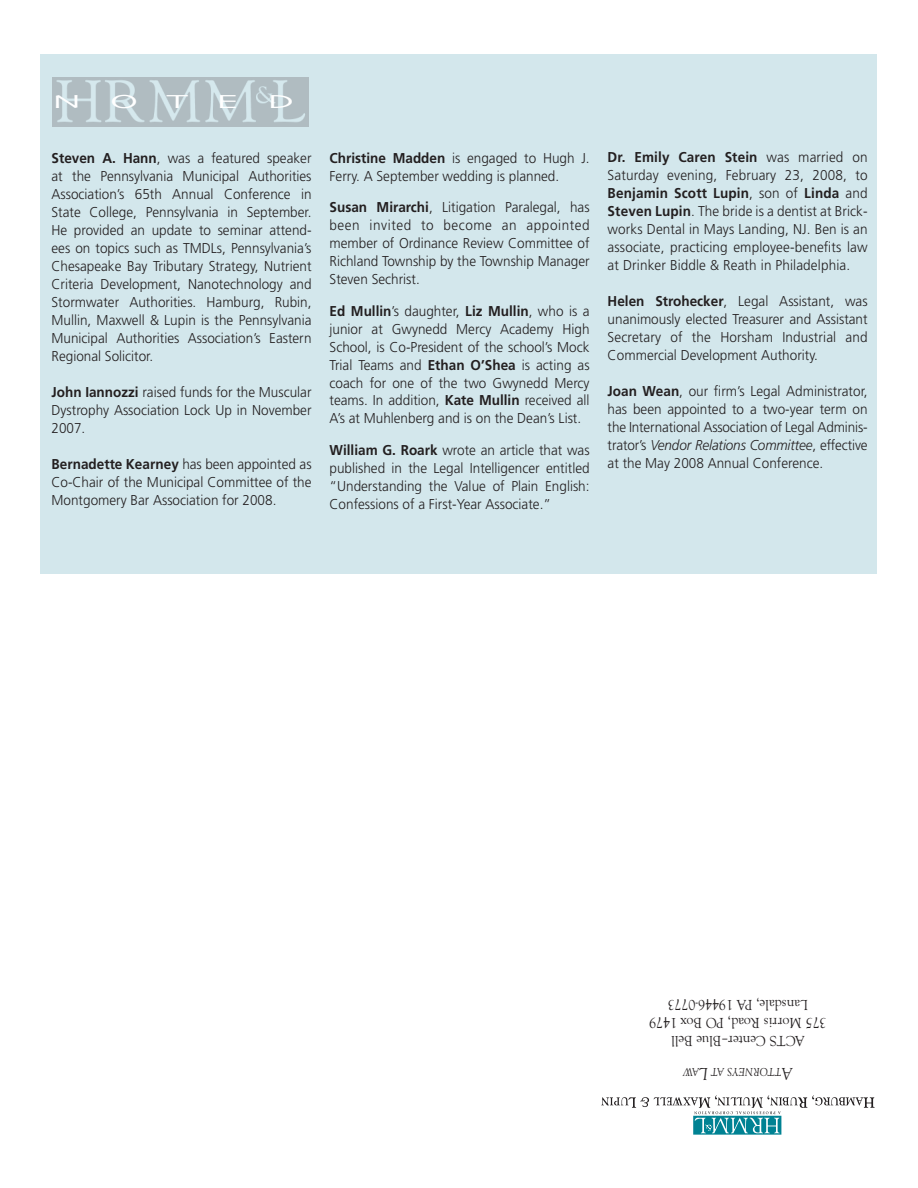
<style>
.page{position:relative;width:918px;height:1188px;background:#fff}
.page>*{position:absolute;margin:0;border:0;box-sizing:border-box;transform-origin:0 0}
.t1{font:19.65px "Skia";color:#fff;scale:1.93 1}
.t2{font:18px "Goudy Old Style Regular Italic DTC";color:#231f20;scale:.94 1}
.t3{font:15px/18px "Goudy Old Style Regular DTC";color:#231f20;text-align:center;scale:.94 1}
.t4{font:300 14.25px/18px "Frutiger";color:#231f20;text-align:justify;scale:.95 1}
.t5{font:12px "Goudy Old Style Regular Italic DTC";color:#231f20;scale:.94 1}
.s1{font-weight:700}
.s2{font-style:italic}
</style>
<div class="page">
<div style="left:40px;top:54px;width:838px;height:519px;background:#d3e7ec"></div>
<img style="left:53px;top:77px;width:255px;height:50px">
<svg style="left:601px;top:1095px;width:274px;height:40px"></svg>
<h1 class="t1" style="left:52px;top:89px;width:17px">N</h1>
<h1 class="t1" style="left:110px;top:89px;width:16px">O</h1>
<h1 class="t1" style="left:166px;top:89px;width:13px">T</h1>
<h1 class="t1" style="left:216px;top:89px;width:13px">E</h1>
<h1 class="t1" style="left:267px;top:89px;width:16px">D</h1>
<p class="t4" style="left:52px;top:149px;width:275px"><span class="s1">Steven A. Hann</span>, was a featured speaker at the Pennsylvania Municipal Authorities Association’s 65th Annual Conference in State College, Pennsylvania in September.<br>He provided an update to seminar attend&shy;ees on topics such as TMDLs, Pennsylvania’s Chesapeake Bay Tributary Strategy, Nutrient Criteria Development, Nanotechnology and Stormwater Authorities. Hamburg, Rubin, Mullin, Maxwell &amp; Lupin is the Pennsylvania Municipal Authorities Association’s Eastern Regional Solicitor.</p>
<p class="t4" style="left:52px;top:383px;width:275px"><span class="s1">John Iannozzi</span> raised funds for the Muscular Dystrophy Association Lock Up in November 2007.</p>
<p class="t4" style="left:52px;top:455px;width:275px"><span class="s1">Bernadette Kearney</span> has been appointed as Co-Chair of the Municipal Committee of the Montgomery Bar Association for 2008.</p>
<p class="t4" style="left:330px;top:149px;width:275px"><span class="s1">Christine Madden</span> is engaged to Hugh J.<br>Ferry. A September wedding is planned.</p>
<p class="t4" style="left:330px;top:198px;width:275px"><span class="s1">Susan Mirarchi</span>, Litigation Paralegal, has been invited to become an appointed member of Ordinance Review Committee of Richland Township by the Township Manager Steven Sechrist.</p>
<p class="t4" style="left:330px;top:302px;width:275px"><span class="s1">Ed Mullin</span>’s daughter, <span class="s1">Liz Mullin</span>, who is a junior at Gwynedd Mercy Academy High School, is Co-President of the school’s Mock Trial Teams and <span class="s1">Ethan O’Shea</span> is acting as coach for one of the two Gwynedd Mercy teams. In addition, <span class="s1">Kate Mullin</span> received all A’s at Muhlenberg and is on the Dean’s List.</p>
<p class="t4" style="left:330px;top:441px;width:275px"><span class="s1">William G. Roark</span> wrote an article that was published in the Legal Intelligencer entitled “Understanding the Value of Plain English:<br>Confessions of a First-Year Associate.”</p>
<p class="t4" style="left:608px;top:149px;width:275px"><span class="s1">Dr. Emily Caren Stein</span> was married on Saturday evening, February 23, 2008, to <span class="s1">Benjamin Scott Lupin</span>, son of <span class="s1">Linda</span> and <span class="s1">Steven Lupin</span>. The bride is a dentist at Brick&shy;works Dental in Mays Landing, NJ. Ben is an associate, practicing employee-benefits law at Drinker Biddle &amp; Reath in Philadelphia.</p>
<p class="t4" style="left:608px;top:293px;width:275px"><span class="s1">Helen Strohecker</span>, Legal Assistant, was unanimously elected Treasurer and Assistant Secretary of the Horsham Industrial and Commercial Development Authority.</p>
<p class="t4" style="left:608px;top:383px;width:275px"><span class="s1">Joan Wean</span>, our firm’s Legal Administrator, has been appointed to a two-year term on the International Association of Legal Adminis&shy;trator’s <span class="s2">Vendor Relations Committee</span>, effective at the May 2008 Annual Conference.</p>
<p class="t3" style="left:827px;top:1050px;width:190px;rotate:-180deg">ACTS Center–Blue Bell<br>375 Morris Road, PO Box 1479<br>Lansdale, PA 19446-0773</p>
<p class="t5" style="left:700px;top:1078px;width:19px;rotate:-180deg">AW</p>
<p class="t2" style="left:708px;top:1083px;width:11px;rotate:-180deg">L</p>
<p class="t5" style="left:782px;top:1078px;width:76px;rotate:-180deg">TTORNEYS AT</p>
<p class="t2" style="left:793px;top:1083px;width:13px;rotate:-180deg">A</p>
</div>
